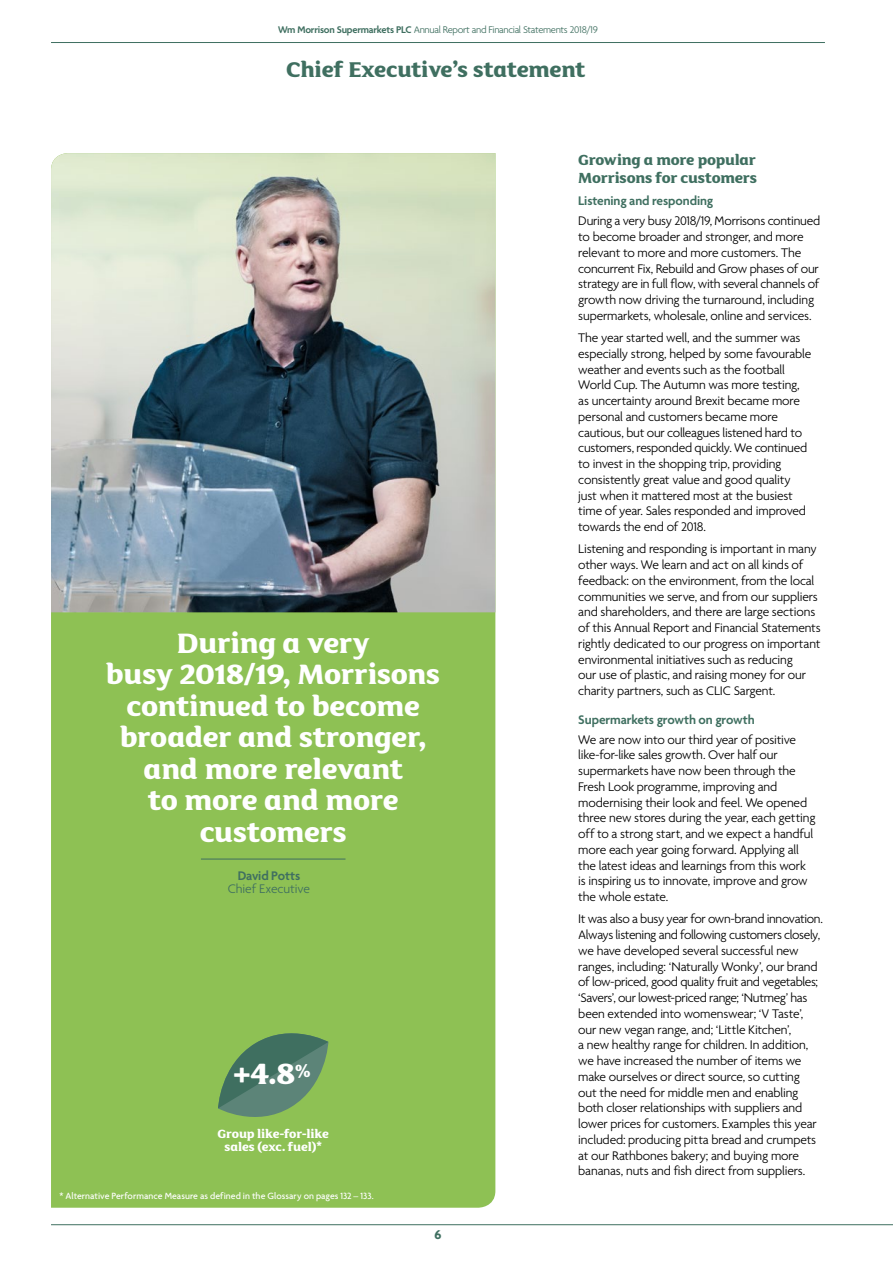
<style>
.page{position:relative;width:893px;height:1263px;background:#fff}
.page>*{position:absolute;margin:0;border:0;box-sizing:border-box;transform-origin:0 0}
.t1{font:700 33px "Morrisons Maja";color:#fff}
.t2{font:700 31.5px/31.5px "Morrisons Maja";letter-spacing:-.01em;color:#fff;text-align:center}
.t3{font:700 24px "Morrisons Maja";letter-spacing:-.01em;color:#3f6f60}
.t4{font:700 16.5px/18px "Morrisons Maja";letter-spacing:-.015em;color:#3f6f60}
.t5{font:300 13.5px/15.8px "Morrisons Agenda";letter-spacing:-.015em;color:#000}
.t6{font:600 13.5px "Morrisons Agenda";letter-spacing:-.01em;color:#3f6f60}
.t7{font:700 13.5px/13.5px "Morrisons Maja";letter-spacing:-.01em;color:#fff;text-align:center}
.t8{font:300 13.5px "Morrisons Agenda";letter-spacing:-.005em;color:#3f6f60}
.t9{font:700 13.5px "Morrisons Agenda";color:#3f6f60}
.t10{font:300 10.5px "Morrisons Agenda";letter-spacing:-.03em;color:#3f6f60}
.t11{font:500 9.75px "Morrisons Agenda";letter-spacing:.005em;color:#fff}
.s1{font-weight:600}
</style>
<div class="page">
<div style="left:51px;top:612px;width:444px;height:596px;background:#8ec154"></div>
<hr style="left:201px;top:859px;width:144px;height:1px;background:#3f6f60">
<svg style="left:218px;top:1022px;width:110px;height:106px;background:#699861"></svg>
<img style="left:51px;top:153px;width:444px;height:459px">
<hr style="left:51px;top:42px;width:774px;height:1px;background:#3f6f60">
<hr style="left:51px;top:1224px;width:842px;height:1px;background:#3f6f60">
<p class="t10" style="left:278px;top:23px;width:321px"><span class="s1">Wm Morrison Supermarkets PLC</span> Annual Report and Financial Statements 2018/19</p>
<h3 class="t3" style="left:286px;top:52px;width:301px">Chief Executive’s statement</h3>
<h2 class="t2" style="left:106px;top:624px;width:335px">During a very<br>busy 2018/19, Morrisons continued to become broader and stronger, and more relevant<br>to more and more customers</h2>
<p class="t6" style="left:238px;top:867px;width:64px">David Potts</p>
<p class="t8" style="left:228px;top:881px;width:84px">Chief Executive</p>
<h1 class="t1" style="left:233px;top:1049px;width:79px">+4.8<sup>%</sup></h1>
<p class="t7" style="left:218px;top:1125px;width:113px">Group like-for-like sales (exc. fuel)*</p>
<p class="t11" style="left:60px;top:1190px;width:316px">* Alternative Performance Measure as defined in the Glossary on pages 132 – 133.</p>
<p class="t9" style="left:434px;top:1227px;width:8px">6</p>
<p class="t4" style="left:578px;top:150px;width:180px">Growing a more popular<br>Morrisons for customers</p>
<p class="t6" style="left:578px;top:193px;width:136px">Listening and responding</p>
<p class="t5" style="left:578px;top:213px;width:243px">During a very busy 2018/19, Morrisons continued to become broader and stronger, and more relevant to more and more customers. The concurrent Fix, Rebuild and Grow phases of our strategy are in full flow, with several channels of growth now driving the turnaround, including supermarkets, wholesale, online and services.</p>
<p class="t5" style="left:578px;top:330px;width:234px">The year started well, and the summer was especially strong, helped by some favourable weather and events such as the football World Cup. The Autumn was more testing, as uncertainty around Brexit became more personal and customers became more cautious, but our colleagues listened hard to customers, responded quickly. We continued to invest in the shopping trip, providing consistently great value and good quality just when it mattered most at the busiest time of year. Sales responded and improved towards the end of 2018.</p>
<p class="t5" style="left:578px;top:541px;width:244px">Listening and responding is important in many other ways. We learn and act on all kinds of feedback: on the environment, from the local communities we serve, and from our suppliers and shareholders, and there are large sections of this Annual Report and Financial Statements rightly dedicated to our progress on important environmental initiatives such as reducing<br>our use of plastic, and raising money for our charity partners, such as CLIC Sargent.</p>
<p class="t6" style="left:578px;top:711px;width:178px">Supermarkets growth on growth</p>
<p class="t5" style="left:578px;top:731px;width:239px">We are now into our third year of positive like-for-like sales growth. Over half our supermarkets have now been through the Fresh Look programme, improving and modernising their look and feel. We opened three new stores during the year, each getting off to a strong start, and we expect a handful more each year going forward. Applying all the latest ideas and learnings from this work is inspiring us to innovate, improve and grow the whole estate.</p>
<p class="t5" style="left:578px;top:911px;width:246px">It was also a busy year for own-brand innovation.<br>Always listening and following customers closely, we have developed several successful new ranges, including: ‘Naturally Wonky’, our brand of low-priced, good quality fruit and vegetables; ‘Savers’, our lowest-priced range; ‘Nutmeg’ has been extended into womenswear; ‘V Taste’, our new vegan range, and; ‘Little Kitchen’,<br>a new healthy range for children. In addition, we have increased the number of items we make ourselves or direct source, so cutting<br>out the need for middle men and enabling both closer relationships with suppliers and lower prices for customers. Examples this year included: producing pitta bread and crumpets at our Rathbones bakery; and buying more bananas, nuts and fish direct from suppliers.</p>
</div>
